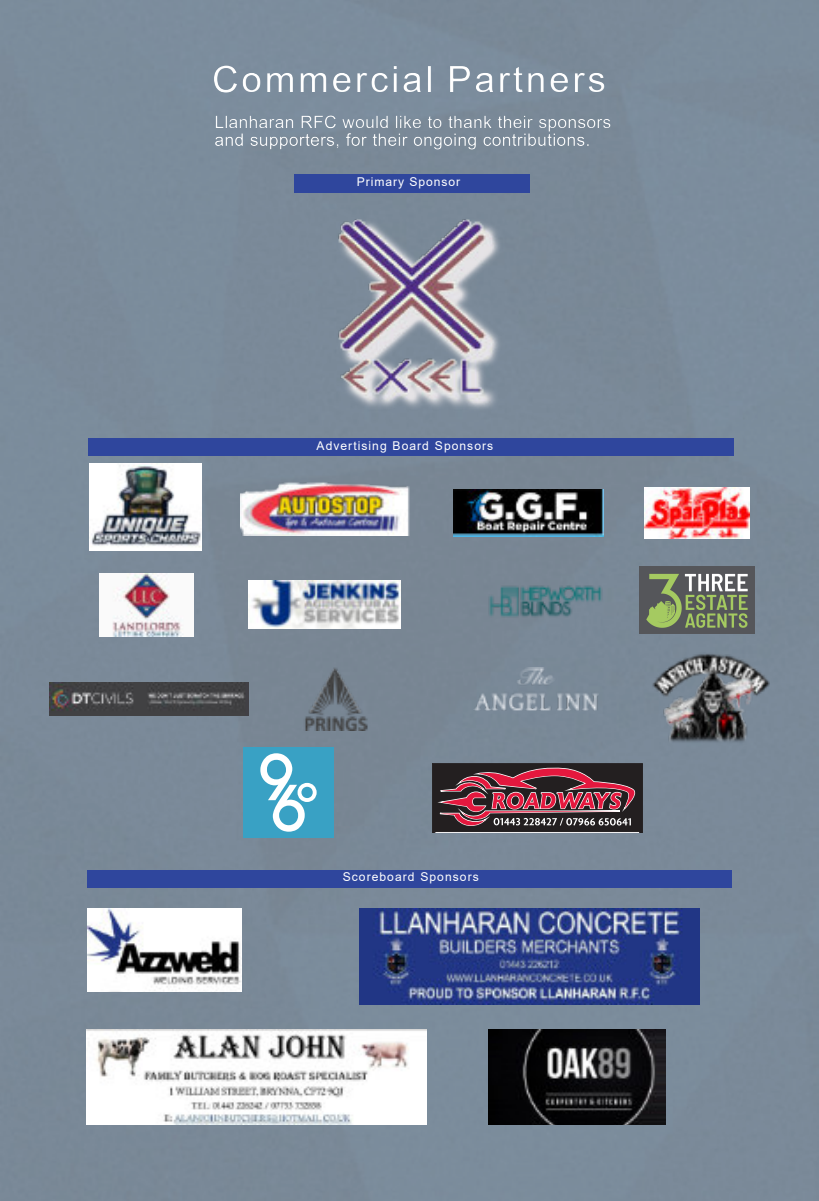
<style>
.page{position:relative;width:819px;height:1201px;background:#7a8a99}
.page>*{position:absolute;margin:0;border:0;box-sizing:border-box;transform-origin:0 0}
.t1{font:36.75px "Arial";letter-spacing:.075em;color:#fff}
.t2{font:17.5px/17.5px "Arial";letter-spacing:.015em;color:#fff}
.t3{font:12.08px "Arial";letter-spacing:.085em;color:#fff}
</style>
<div class="page">
<img style="left:87px;top:1029px;width:340px;height:96px">
<div style="left:293px;top:174px;width:236px;height:18px;background:#2f469d"></div>
<div style="left:88px;top:438px;width:645px;height:18px;background:#2f469d"></div>
<div style="left:88px;top:870px;width:644px;height:18px;background:#2f469d"></div>
<img style="left:88px;top:908px;width:153px;height:84px">
<img style="left:359px;top:908px;width:340px;height:96px">
<img style="left:488px;top:1029px;width:177px;height:96px">
<img style="left:337px;top:219px;width:165px;height:192px">
<img style="left:90px;top:463px;width:112px;height:87px">
<img style="left:240px;top:482px;width:170px;height:54px">
<img style="left:453px;top:490px;width:150px;height:46px">
<img style="left:249px;top:580px;width:151px;height:49px">
<img style="left:644px;top:488px;width:105px;height:50px">
<img style="left:485px;top:571px;width:118px;height:58px">
<img style="left:99px;top:573px;width:95px;height:63px">
<img style="left:288px;top:668px;width:95px;height:62px">
<img style="left:639px;top:567px;width:116px;height:66px">
<img style="left:50px;top:682px;width:199px;height:34px">
<img style="left:651px;top:651px;width:118px;height:96px">
<svg style="left:432px;top:764px;width:210px;height:68px;background:#653840"></svg>
<img style="left:474px;top:668px;width:124px;height:43px">
<div style="left:243px;top:747px;width:91px;height:91px;background:#39a1c4"></div>
<svg style="left:260px;top:753px;width:57px;height:79px"></svg>
<h1 class="t1" style="left:212px;top:66px;width:395px">Commercial Partners</h1>
<p class="t2" style="left:214px;top:115px;width:398px">Llanharan RFC would like to thank their sponsors and supporters, for their ongoing contributions.</p>
<p class="t3" style="left:357px;top:177px;width:105px">Primary Sponsor</p>
<p class="t3" style="left:316px;top:441px;width:178px">Advertising Board Sponsors</p>
<p class="t3" style="left:343px;top:872px;width:137px">Scoreboard Sponsors</p>
</div>
